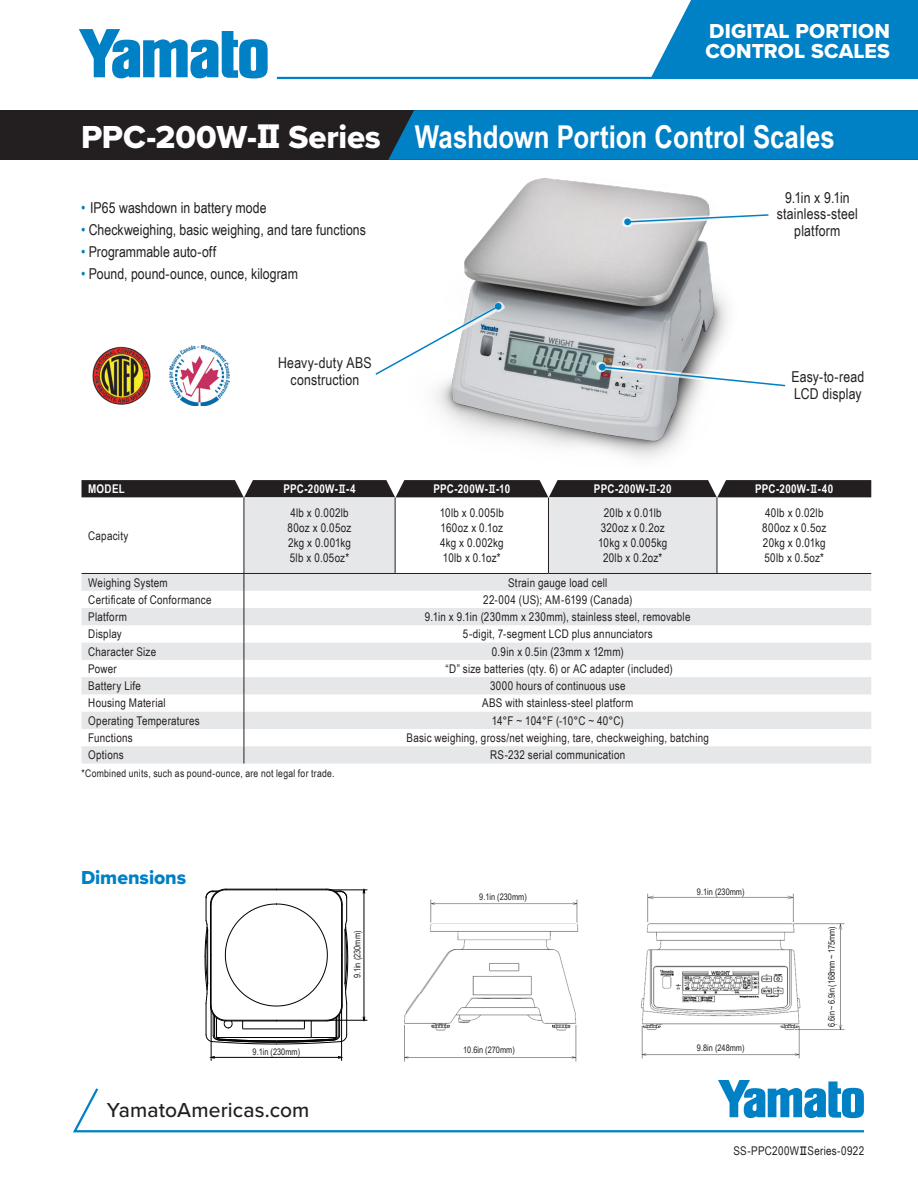
<style>
.page{position:relative;width:918px;height:1188px;background:#fff}
.page>*{position:absolute;margin:0;border:0;box-sizing:border-box;transform-origin:0 0}
.t1{font:700 31.5px "Arial Narrow";letter-spacing:-.005em;color:#fff}
.t2{font:21px "Proxima Nova Extrabld";letter-spacing:.01em;color:#fff}
.t3{font:500 21px "Proxima Nova";letter-spacing:.005em;color:#231f20}
.t4{font:19.5px "Proxima Nova Extrabld";color:#0080c5}
.t5{font:15px/16.5px "Arial Narrow";letter-spacing:.005em;color:#231f20;text-align:center}
.t6{font:12px/15px "Arial Narrow";letter-spacing:.02em;color:#231f20}
.t7{font:700 12px "Arial Narrow";letter-spacing:.025em;color:#fff}
.t8{font:10.5px "Arial Narrow";letter-spacing:.025em;color:#231f20}
.t9{font:9px "Arial Narrow";color:#231f20}
.t10{font:9px "Arial Narrow";letter-spacing:-.02em;color:#231f20}
.s1{font-family:"Proxima Nova Extrabld";font-weight:400;font-size:33px}
.s2{font-family:"Museo 900";font-weight:400;font-size:33px}
.s3{color:#0080c5}
.s4{font-family:"Chalkboard SE";font-weight:400;font-size:12.75px}
.s5{font-family:"Chalkboard";font-size:12.75px}
</style>
<div class="page">
<img style="left:404px;top:899px;width:175px;height:163px">
<div style="left:476px;top:891px;width:53px;height:10px;background:#fff"></div>
<div style="left:472px;top:1045px;width:57px;height:11px;background:#fff"></div>
<img style="left:640px;top:893px;width:205px;height:166px">
<svg style="left:721px;top:991px;width:10px;height:3px"></svg>
<div style="left:693px;top:885px;width:52px;height:11px;background:#fff"></div>
<div style="left:693px;top:1043px;width:52px;height:10px;background:#fff"></div>
<div style="left:827px;top:937px;width:11px;height:87px;background:#fff"></div>
<div style="left:0;top:110px;width:918px;height:50px;background:#231f20"></div>
<div style="left:388px;top:110px;width:530px;height:50px;background:#0080c5"></div>
<svg style="left:79px;top:29px;width:189px;height:49px"></svg>
<img style="left:435px;top:178px;width:293px;height:281px">
<svg style="left:650px;top:0;width:268px;height:77px;background:#1389c9"></svg>
<hr style="left:277px;top:77px;width:641px;height:2px;background:#0080c5">
<svg style="left:73px;top:1080px;width:791px;height:53px"></svg>
<svg style="left:82px;top:498px;width:789px;height:266px;fill:#ecedef"></svg>
<hr style="left:82px;top:573px;width:162px;height:1px;background:#231f20">
<svg style="left:244px;top:574px;width:1px;height:190px"></svg>
<hr style="left:244px;top:497px;width:1px;height:76px;background:#231f20">
<hr style="left:395px;top:497px;width:1px;height:76px;background:#231f20">
<hr style="left:548px;top:497px;width:1px;height:76px;background:#231f20">
<hr style="left:244px;top:573px;width:151px;height:1px;background:#231f20">
<hr style="left:395px;top:573px;width:153px;height:1px;background:#231f20">
<hr style="left:548px;top:573px;width:169px;height:1px;background:#231f20">
<hr style="left:717px;top:573px;width:154px;height:1px;background:#231f20">
<hr style="left:717px;top:497px;width:1px;height:76px;background:#231f20">
<svg style="left:82px;top:480px;width:789px;height:18px;background:#363233"></svg>
<img style="left:92px;top:346px;width:59px;height:59px">
<img style="left:169px;top:345px;width:61px;height:61px">
<div style="left:622px;top:212px;width:148px;height:15px;background:#fff;opacity:.75"></div>
<svg style="left:626px;top:213px;width:144px;height:10px"></svg>
<div style="left:624px;top:219px;width:7px;height:6px;background:#0080c5;border-radius:50%"></div>
<div style="left:597px;top:362px;width:190px;height:26px;background:#fff;opacity:.75"></div>
<svg style="left:599px;top:364px;width:188px;height:23px"></svg>
<svg style="left:375px;top:285px;width:131px;height:111px"></svg>
<hr style="left:211px;top:1057px;width:131px;height:1px;background:#000">
<hr style="left:211px;top:1007px;width:1px;height:54px;background:#000">
<hr style="left:341px;top:1007px;width:1px;height:54px;background:#000">
<svg style="left:210px;top:1056px;width:5px;height:3px"></svg>
<svg style="left:338px;top:1056px;width:5px;height:3px"></svg>
<hr style="left:364px;top:890px;width:1px;height:130px;background:#000">
<hr style="left:328px;top:890px;width:39px;height:1px;background:#000">
<hr style="left:329px;top:1020px;width:38px;height:1px;background:#000">
<svg style="left:204px;top:889px;width:144px;height:156px"></svg>
<p class="t2" style="left:709px;top:16px;width:182px">DIGITAL PORTION</p>
<p class="t2" style="left:705px;top:35px;width:186px">CONTROL SCALES</p>
<p class="t1" style="left:81px;top:113px;width:755px"><span class="s1">PPC-200W-</span><span class="s2">II</span> <span class="s1">Series</span> Washdown Portion Control Scales</p>
<p class="t5" style="left:81px;top:199px;width:187px"><span class="s3">•</span> IP65 washdown in battery mode</p>
<p class="t5" style="left:81px;top:221px;width:286px"><span class="s3">•</span> Checkweighing, basic weighing, and tare functions</p>
<p class="t5" style="left:81px;top:243px;width:137px"><span class="s3">•</span> Programmable auto-off</p>
<p class="t5" style="left:81px;top:264px;width:219px"><span class="s3">•</span> Pound, pound-ounce, ounce, kilogram</p>
<p class="t5" style="left:278px;top:354px;width:95px">Heavy-duty ABS</p>
<p class="t5" style="left:290px;top:371px;width:70px">construction</p>
<p class="t5" style="left:777px;top:189px;width:82px">9.1in x 9.1in stainless-steel platform</p>
<p class="t5" style="left:791px;top:368px;width:74px;text-align:left">Easy-to-read<br>LCD display</p>
<p class="t7" style="left:88px;top:480px;width:38px">MODEL</p>
<p class="t7" style="left:283px;top:479px;width:74px">PPC-200W-<span class="s4">II</span>-4</p>
<p class="t7" style="left:433px;top:479px;width:78px">PPC-200W-<span class="s4">II</span>-10</p>
<p class="t7" style="left:594px;top:479px;width:79px">PPC-200W-<span class="s4">II</span>-20</p>
<p class="t7" style="left:755px;top:479px;width:80px">PPC-200W-<span class="s4">II</span>-40</p>
<p class="t6" style="left:88px;top:527px;width:42px">Capacity</p>
<p class="t6" style="left:287px;top:505px;width:66px">4lb x 0.002lb<br>80oz x 0.05oz<br>2kg x 0.001kg</p>
<p class="t6" style="left:290px;top:550px;width:61px">5lb x 0.05oz*</p>
<p class="t6" style="left:440px;top:505px;width:66px;text-align:justify">10lb x 0.005lb 160oz x 0.1oz 4kg x 0.002kg</p>
<p class="t6" style="left:443px;top:550px;width:59px">10lb x 0.1oz*</p>
<p class="t6" style="left:598px;top:505px;width:71px;text-align:center">20lb x 0.01lb<br>320oz x 0.2oz<br>10kg x 0.005kg</p>
<p class="t6" style="left:603px;top:550px;width:61px">20lb x 0.2oz*</p>
<p class="t6" style="left:762px;top:505px;width:66px">40lb x 0.02lb<br>800oz x 0.5oz<br>20kg x 0.01kg</p>
<p class="t6" style="left:764px;top:550px;width:61px">50lb x 0.5oz*</p>
<p class="t6" style="left:88px;top:575px;width:81px">Weighing System</p>
<p class="t6" style="left:508px;top:575px;width:101px">Strain gauge load cell</p>
<p class="t6" style="left:88px;top:592px;width:125px">Certificate of Conformance</p>
<p class="t6" style="left:483px;top:592px;width:151px">22-004 (US); AM-6199 (Canada)</p>
<p class="t6" style="left:88px;top:609px;width:40px">Platform</p>
<p class="t6" style="left:425px;top:609px;width:267px">9.1in x 9.1in (230mm x 230mm), stainless steel, removable</p>
<p class="t6" style="left:88px;top:626px;width:35px">Display</p>
<p class="t6" style="left:463px;top:626px;width:191px">5-digit, 7-segment LCD plus annunciators</p>
<p class="t6" style="left:88px;top:643px;width:69px">Character Size</p>
<p class="t6" style="left:492px;top:643px;width:133px">0.9in x 0.5in (23mm x 12mm)</p>
<p class="t6" style="left:88px;top:661px;width:30px">Power</p>
<p class="t6" style="left:446px;top:661px;width:229px">“D” size batteries (qty. 6) or AC adapter (included)</p>
<p class="t6" style="left:88px;top:678px;width:54px">Battery Life</p>
<p class="t6" style="left:490px;top:678px;width:137px">3000 hours of continuous use</p>
<p class="t6" style="left:88px;top:695px;width:79px">Housing Material</p>
<p class="t6" style="left:482px;top:695px;width:153px">ABS with stainless-steel platform</p>
<p class="t6" style="left:88px;top:713px;width:113px">Operating Temperatures</p>
<p class="t6" style="left:492px;top:713px;width:134px">14°F ~ 104°F (-10°C ~ 40°C)</p>
<p class="t6" style="left:88px;top:730px;width:46px">Functions</p>
<p class="t6" style="left:407px;top:730px;width:304px">Basic weighing, gross/net weighing, tare, checkweighing, batching</p>
<p class="t6" style="left:88px;top:747px;width:37px">Options</p>
<p class="t6" style="left:490px;top:747px;width:137px">RS-232 serial communication</p>
<p class="t8" style="left:82px;top:766px;width:254px">*Combined units, such as pound-ounce, are not legal for trade.</p>
<p class="t4" style="left:81px;top:863px;width:107px">Dimensions</p>
<p class="t9" style="left:351px;top:978px;width:49px;rotate:-90deg">9.1in (230mm)</p>
<p class="t9" style="left:479px;top:890px;width:49px">9.1in (230mm)</p>
<p class="t9" style="left:697px;top:885px;width:49px">9.1in (230mm)</p>
<p class="t9" style="left:253px;top:1045px;width:49px">9.1in (230mm)</p>
<p class="t9" style="left:697px;top:1041px;width:49px">9.8in (248mm)</p>
<p class="t9" style="left:463px;top:1044px;width:53px">10.6in (270mm)</p>
<p class="t3" style="left:107px;top:1094px;width:204px">YamatoAmericas.com</p>
<p class="t10" style="left:825px;top:1027px;width:101px;rotate:-90deg">6.6in ~ 6.9in (168mm ~ 175mm)</p>
<p class="t6" style="left:733px;top:1143px;width:132px">SS-PPC200W<span class="s5">II</span>Series-0922</p>
</div>
